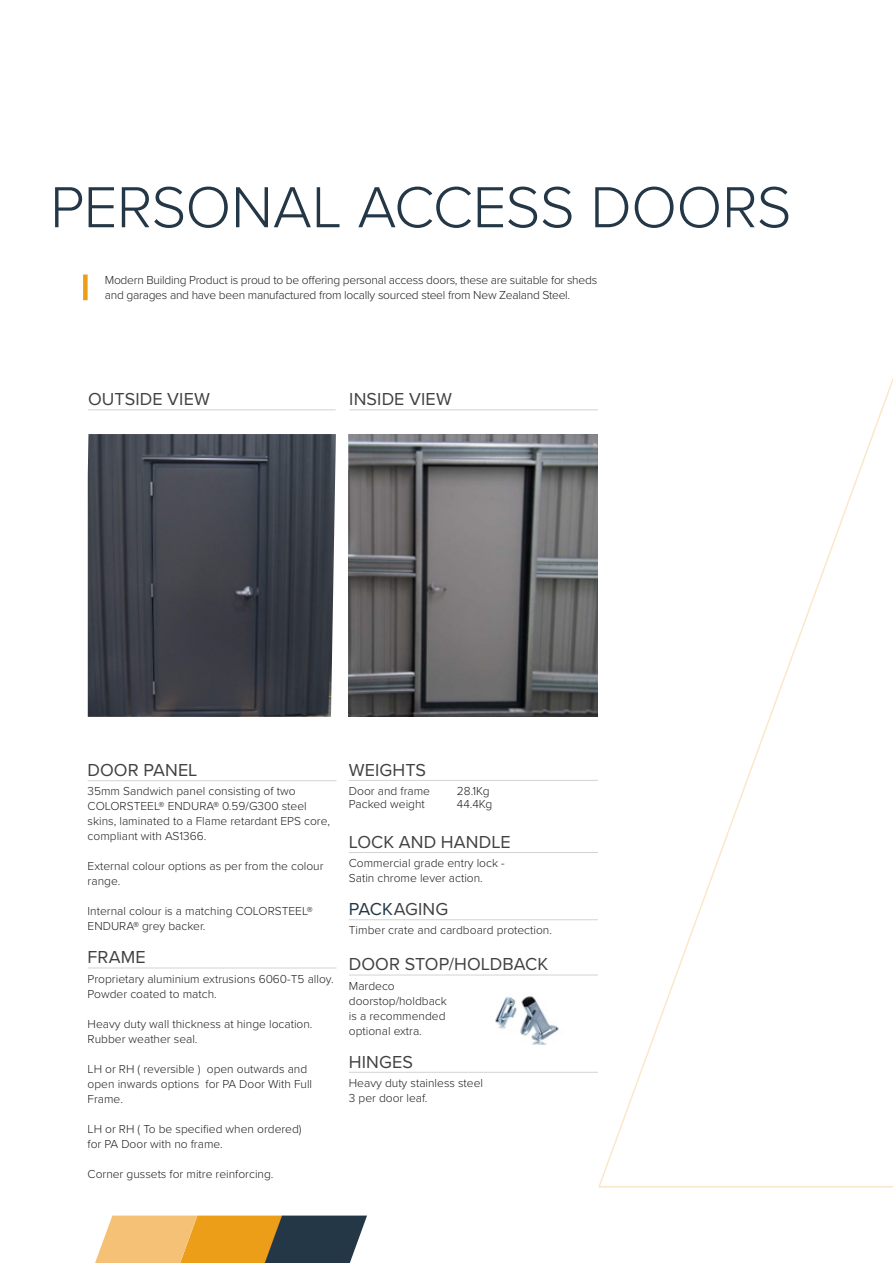
<style>
.page{position:relative;width:893px;height:1263px;background:#fff}
.page>*{position:absolute;margin:0;border:0;box-sizing:border-box;transform-origin:0 0}
.t1{font:300 60px "Proxima Nova";letter-spacing:-.01em;color:#243746}
.t2{font:18px "Proxima Nova";letter-spacing:.005em;color:#414042}
.t3{font:300 12px/15px "Proxima Nova";color:#231f20}
.t4{font:300 12px/15px "Proxima Nova";letter-spacing:-.02em;color:#231f20}
.s1{color:#243746}
</style>
<div class="page">
<svg style="left:597px;top:378px;width:296px;height:810px"></svg>
<hr style="left:349px;top:780px;width:249px;height:1px;background:#d1d3d4">
<hr style="left:349px;top:852px;width:249px;height:1px;background:#d1d3d4">
<hr style="left:349px;top:919px;width:249px;height:1px;background:#d1d3d4">
<hr style="left:349px;top:975px;width:249px;height:1px;background:#d1d3d4">
<hr style="left:349px;top:1072px;width:249px;height:1px;background:#d1d3d4">
<svg style="left:95px;top:1215px;width:272px;height:48px;background:#b29055"></svg>
<div style="left:83px;top:274px;width:5px;height:26px;background:#ed9e18"></div>
<hr style="left:88px;top:780px;width:249px;height:1px;background:#d1d3d4">
<hr style="left:88px;top:967px;width:249px;height:1px;background:#d1d3d4">
<img style="left:495px;top:996px;width:64px;height:49px">
<img style="left:88px;top:434px;width:248px;height:283px">
<img style="left:349px;top:434px;width:248px;height:283px">
<hr style="left:88px;top:409px;width:248px;height:1px;background:#d1d3d4">
<hr style="left:349px;top:409px;width:249px;height:1px;background:#d1d3d4">
<h1 class="t1" style="left:50px;top:162px;width:743px">PERSONAL ACCESS DOORS</h1>
<p class="t4" style="left:105px;top:272px;width:494px">Modern Building Product is proud to be offering personal access doors, these are suitable for sheds and garages and have been manufactured from locally sourced steel from New Zealand Steel.</p>
<h2 class="t2" style="left:88px;top:386px;width:123px">OUTSIDE VIEW</h2>
<h2 class="t2" style="left:349px;top:386px;width:104px">INSIDE VIEW</h2>
<h2 class="t2" style="left:88px;top:757px;width:111px">DOOR PANEL</h2>
<p class="t3" style="left:88px;top:783px;width:244px">35mm Sandwich panel consisting of two COLORSTEEL® ENDURA® 0.59/G300 steel skins, laminated to a Flame retardant EPS core, compliant with AS1366.</p>
<p class="t3" style="left:88px;top:858px;width:237px">External colour options as per from the colour range.</p>
<p class="t3" style="left:88px;top:903px;width:226px">Internal colour is a matching COLORSTEEL®<br>ENDURA® grey backer.</p>
<h2 class="t2" style="left:88px;top:944px;width:60px">FRAME</h2>
<p class="t3" style="left:88px;top:970px;width:248px">Proprietary aluminium extrusions 6060-T5 alloy.<br>Powder coated to match.</p>
<p class="t3" style="left:88px;top:1015px;width:226px">Heavy duty wall thickness at hinge location.<br>Rubber weather seal.</p>
<p class="t3" style="left:88px;top:1060px;width:226px">LH or RH ( reversible ) open outwards and open inwards options for PA Door With Full<br>Frame.</p>
<p class="t3" style="left:88px;top:1120px;width:216px">LH or RH ( To be specified when ordered) for PA Door with no frame.</p>
<p class="t3" style="left:88px;top:1165px;width:187px">Corner gussets for mitre reinforcing.</p>
<h2 class="t2" style="left:349px;top:756px;width:79px">WEIGHTS</h2>
<p class="t3" style="left:349px;top:783px;width:83px">Door and frame</p>
<p class="t3" style="left:457px;top:783px;width:34px">28.1Kg</p>
<p class="t3" style="left:349px;top:795px;width:77px">Packed weight</p>
<p class="t3" style="left:457px;top:795px;width:37px">44.4Kg</p>
<h2 class="t2" style="left:349px;top:828px;width:163px">LOCK AND HANDLE</h2>
<p class="t3" style="left:349px;top:855px;width:157px">Commercial grade entry lock -<br>Satin chrome lever action.</p>
<h2 class="t2" style="left:349px;top:896px;width:101px"><span class="s1">PACK</span>AGING</h2>
<p class="t3" style="left:349px;top:922px;width:205px">Timber crate and cardboard protection.</p>
<h2 class="t2" style="left:349px;top:951px;width:201px">DOOR STOP/HOLDBACK</h2>
<p class="t3" style="left:349px;top:977px;width:100px">Mardeco doorstop/holdback is a recommended optional extra.</p>
<h2 class="t2" style="left:349px;top:1048px;width:66px">HINGES</h2>
<p class="t3" style="left:349px;top:1075px;width:136px">Heavy duty stainless steel<br>3 per door leaf.</p>
</div>
